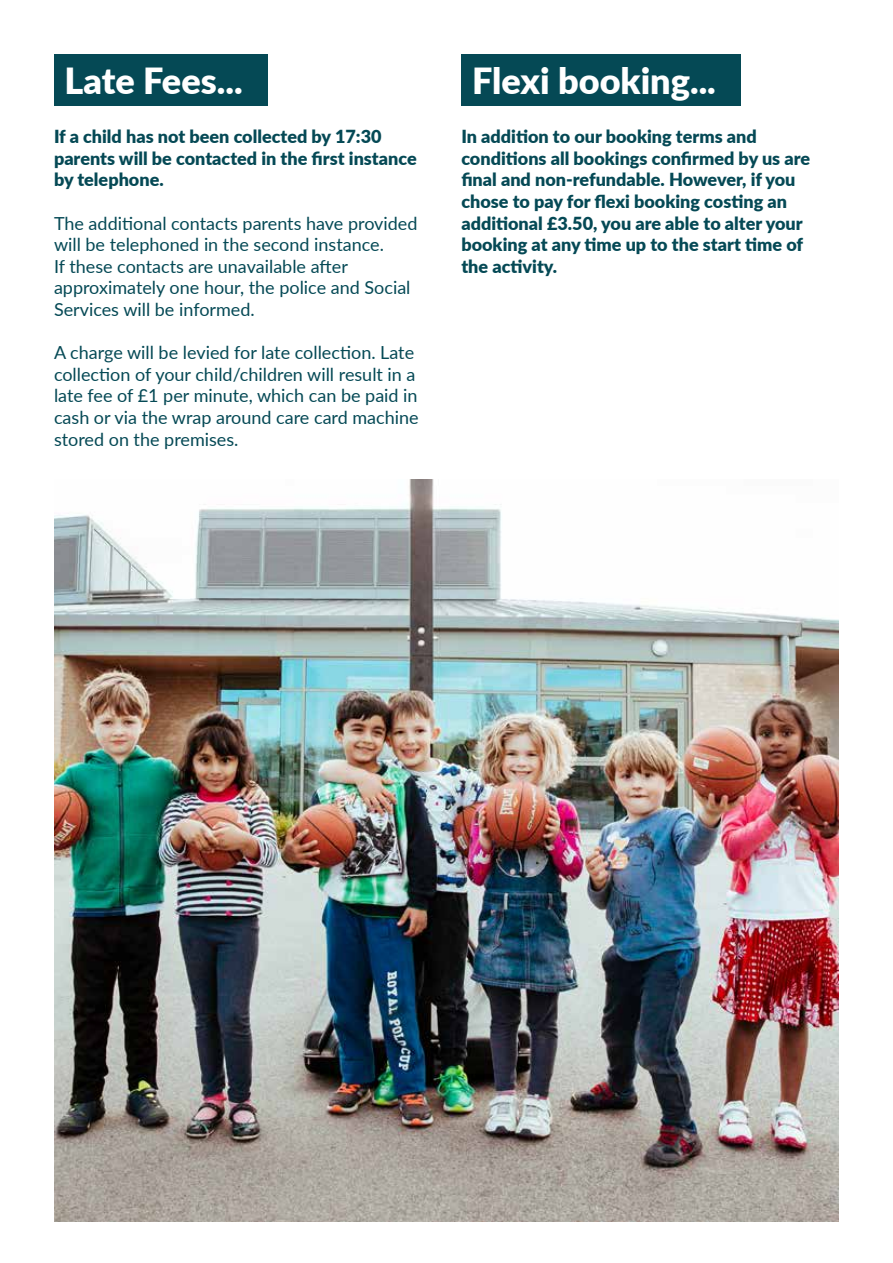
<style>
.page{position:relative;width:893px;height:1263px;background:#fff}
.page>*{position:absolute;margin:0;border:0;box-sizing:border-box;transform-origin:0 0}
.t1{font:900 36px "Lato";color:#fff}
.t2{font:18px/21.6px "Lato";color:#054955}
.t3{font:900 18px/21.6px "Lato";color:#054955}
</style>
<div class="page">
<div style="left:461px;top:54px;width:280px;height:51px;background:#054955"></div>
<div style="left:54px;top:54px;width:214px;height:51px;background:#054955"></div>
<img style="left:54px;top:479px;width:785px;height:742px">
<h1 class="t1" style="left:65px;top:53px;width:179px">Late Fees...</h1>
<p class="t3" style="left:54px;top:125px;width:364px">If a child has not been collected by 17:30 parents will be contacted in the first instance by telephone.</p>
<p class="t2" style="left:54px;top:211px;width:365px">The additional contacts parents have provided will be telephoned in the second instance.<br>If these contacts are unavailable after approximately one hour, the police and Social Services will be informed.</p>
<p class="t2" style="left:54px;top:341px;width:366px">A charge will be levied for late collection. Late collection of your child/children will result in a late fee of £1 per minute, which can be paid in cash or via the wrap around care card machine stored on the premises.</p>
<h1 class="t1" style="left:472px;top:53px;width:245px">Flexi booking...</h1>
<p class="t3" style="left:461px;top:125px;width:350px">In addition to our booking terms and conditions all bookings confirmed by us are final and non-refundable. However, if you chose to pay for flexi booking costing an additional £3.50, you are able to alter your booking at any time up to the start time of the activity.</p>
</div>
